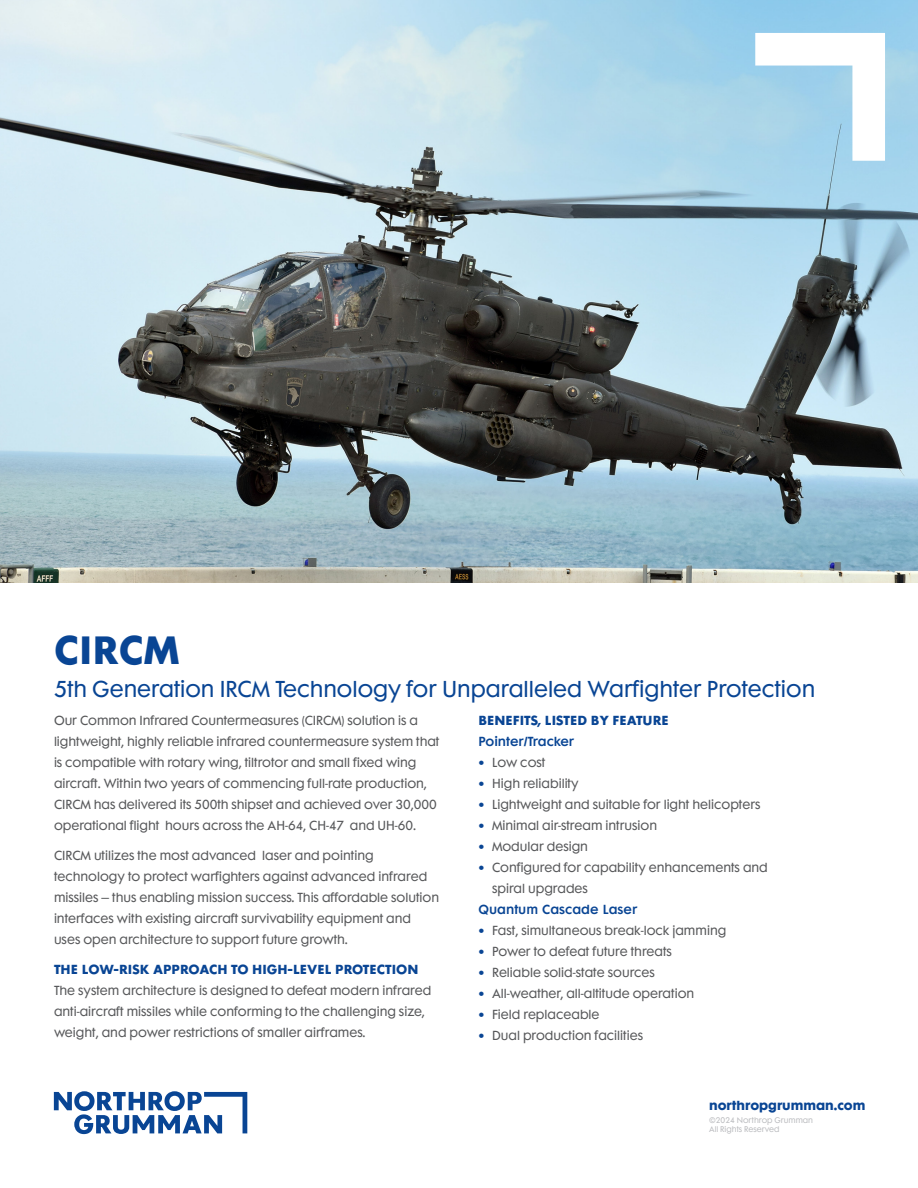
<style>
.page{position:relative;width:918px;height:1188px;background:#fff}
.page>*{position:absolute;margin:0;border:0;box-sizing:border-box;transform-origin:0 0}
.Head_with_space_afte{font:700 36px "Futura Maxi Std";color:#094594}
.Head2{font:21px "Futura Maxi Std";color:#094594}
.Body{font:12px/21px "Futura Maxi Std";color:#57585a}
.Subhead{font:700 12px "Futura Maxi Std";color:#094594}
.Body-2{font:600 12px "Futura Maxi Std";color:#094594}
.t1{font:7.5px/9px "Futura Maxi Std";color:#bcbdc0}
.s1{font-weight:700;color:#094594}
</style>
<div class="page">
<svg style="left:54px;top:1091px;width:193px;height:43px"></svg>
<img style="left:0;top:0;width:918px;height:582px">
<svg style="left:755px;top:33px;width:130px;height:128px"></svg>
<p class="Head_with_space_afte" style="left:54px;top:624px;width:127px">CIRCM</p>
<p class="Head2" style="left:54px;top:675px;width:763px">5th Generation IRCM Technology for Unparalleled Warfighter Protection</p>
<p class="Body" style="left:54px;top:710px;width:387px">Our Common Infrared Countermeasures (CIRCM) solution is a lightweight, highly reliable infrared countermeasure system that is compatible with rotary wing, tiltrotor and small fixed wing aircraft. Within two years of commencing full-rate production, CIRCM has delivered its 500th shipset and achieved over 30,000 operational flight hours across the AH-64, CH-47 and UH-60.</p>
<p class="Body" style="left:54px;top:845px;width:387px">CIRCM utilizes the most advanced laser and pointing technology to protect warfighters against advanced infrared missiles – thus enabling mission success. This affordable solution interfaces with existing aircraft survivability equipment and uses open architecture to support future growth.</p>
<p class="Subhead" style="left:54px;top:961px;width:366px">THE LOW-RISK APPROACH TO HIGH-LEVEL PROTECTION</p>
<p class="Body" style="left:54px;top:980px;width:379px">The system architecture is designed to defeat modern infrared anti-aircraft missiles while conforming to the challenging size, weight, and power restrictions of smaller airframes.</p>
<p class="Subhead" style="left:479px;top:712px;width:192px">BENEFITS, LISTED BY FEATURE</p>
<p class="Body-2" style="left:479px;top:734px;width:97px">Pointer/Tracker</p>
<p class="Body" style="left:479px;top:752px;width:68px"><span class="s1">•</span> Low cost</p>
<p class="Body" style="left:479px;top:773px;width:102px"><span class="s1">•</span> High reliability</p>
<p class="Body" style="left:479px;top:794px;width:284px"><span class="s1">•</span> Lightweight and suitable for light helicopters</p>
<p class="Body" style="left:479px;top:815px;width:180px"><span class="s1">•</span> Minimal air-stream intrusion</p>
<p class="Body" style="left:479px;top:836px;width:111px"><span class="s1">•</span> Modular design</p>
<p class="Body" style="left:492px;top:857px;width:277px;text-indent:-14px"><span class="s1">•</span> Configured for capability enhancements and spiral upgrades</p>
<p class="Body-2" style="left:479px;top:902px;width:160px">Quantum Cascade Laser</p>
<p class="Body" style="left:479px;top:920px;width:249px"><span class="s1">•</span> Fast, simultaneous break-lock jamming</p>
<p class="Body" style="left:479px;top:941px;width:195px"><span class="s1">•</span> Power to defeat future threats</p>
<p class="Body" style="left:479px;top:962px;width:178px"><span class="s1">•</span> Reliable solid-state sources</p>
<p class="Body" style="left:479px;top:983px;width:217px"><span class="s1">•</span> All-weather, all-altitude operation</p>
<p class="Body" style="left:479px;top:1004px;width:123px"><span class="s1">•</span> Field replaceable</p>
<p class="Body" style="left:479px;top:1025px;width:166px"><span class="s1">•</span> Dual production facilities</p>
<p class="Subhead" style="left:709px;top:1096px;width:158px">northropgrumman.com</p>
<p class="t1" style="left:709px;top:1116px;width:105px">©2024 Northrop Grumman<br>All Rights Reserved</p>
</div>
